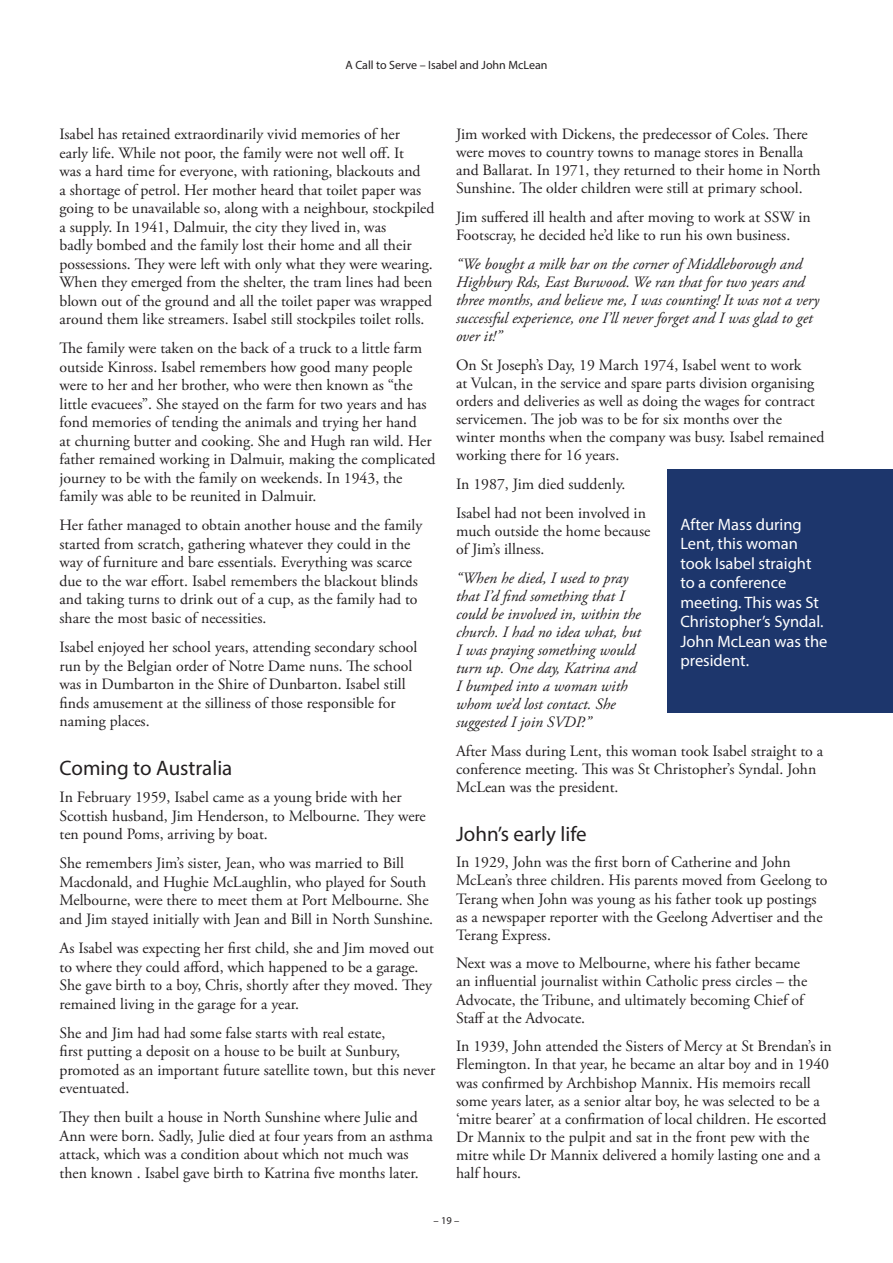
<style>
.page{position:relative;width:893px;height:1263px;background:#fff}
.page>*{position:absolute;margin:0;border:0;box-sizing:border-box;transform-origin:0 0}
.Sub_head{font:21px "Myriad Pro";color:#231f20}
.Pull_quote{font:16.5px/19.5px "Myriad Pro";color:#fff}
.Body{font:15.75px/18.5px "Adobe Garamond Pro";color:#231f20}
.Body-2{font:italic 15.75px/18.1px "Adobe Garamond Pro";color:#231f20}
.t1{font:12px "Myriad Pro";color:#231f20}
.t2{font:10.5px "Myriad Pro";color:#231f20}
</style>
<div class="page">
<div style="left:668px;top:469px;width:225px;height:244px;background:#1d366c"></div>
<p class="t1" style="left:345px;top:58px;width:204px">A Call to Serve – Isabel and John McLean</p>
<p class="Body" style="left:60px;top:125px;width:376px">Isabel has retained extraordinarily vivid memories of her<br>early life. While not poor, the family were not well off. It<br>was a hard time for everyone, with rationing, blackouts and<br>a shortage of petrol. Her mother heard that toilet paper was going to be unavailable so, along with a neighbour, stockpiled a supply. In 1941, Dalmuir, the city they lived in, was<br>badly bombed and the family lost their home and all their possessions. They were left with only what they were wearing.<br>When they emerged from the shelter, the tram lines had been blown out of the ground and all the toilet paper was wrapped around them like streamers. Isabel still stockpiles toilet rolls.</p>
<p class="Body" style="left:60px;top:340px;width:378px">The family were taken on the back of a truck to a little farm outside Kinross. Isabel remembers how good many people were to her and her brother, who were then known as “the little evacuees”. She stayed on the farm for two years and has fond memories of tending the animals and trying her hand<br>at churning butter and cooking. She and Hugh ran wild. Her father remained working in Dalmuir, making the complicated journey to be with the family on weekends. In 1943, the family was able to be reunited in Dalmuir.</p>
<p class="Body" style="left:60px;top:517px;width:364px">Her father managed to obtain another house and the family started from scratch, gathering whatever they could in the way of furniture and bare essentials. Everything was scarce due to the war effort. Isabel remembers the blackout blinds and taking turns to drink out of a cup, as the family had to share the most basic of necessities.</p>
<p class="Body" style="left:60px;top:638px;width:359px">Isabel enjoyed her school years, attending secondary school run by the Belgian order of Notre Dame nuns. The school was in Dumbarton in the Shire of Dunbarton. Isabel still finds amusement at the silliness of those responsible for naming places.</p>
<p class="Sub_head" style="left:60px;top:755px;width:174px">Coming to Australia</p>
<p class="Body" style="left:60px;top:789px;width:368px">In February 1959, Isabel came as a young bride with her<br>Scottish husband, Jim Henderson, to Melbourne. They were ten pound Poms, arriving by boat.</p>
<p class="Body" style="left:60px;top:855px;width:375px">She remembers Jim’s sister, Jean, who was married to Bill Macdonald, and Hughie McLaughlin, who played for South Melbourne, were there to meet them at Port Melbourne. She and Jim stayed initially with Jean and Bill in North Sunshine.</p>
<p class="Body" style="left:60px;top:939px;width:376px">As Isabel was expecting her first child, she and Jim moved out to where they could afford, which happened to be a garage.<br>She gave birth to a boy, Chris, shortly after they moved. They remained living in the garage for a year.</p>
<p class="Body" style="left:60px;top:1024px;width:377px">She and Jim had had some false starts with real estate,<br>first putting a deposit on a house to be built at Sunbury, promoted as an important future satellite town, but this never eventuated.</p>
<p class="Body" style="left:60px;top:1109px;width:375px">They then built a house in North Sunshine where Julie and Ann were born. Sadly, Julie died at four years from an asthma attack, which was a condition about which not much was then known . Isabel gave birth to Katrina five months later.</p>
<p class="Body" style="left:456px;top:125px;width:366px">Jim worked with Dickens, the predecessor of Coles. There were moves to country towns to manage stores in Benalla and Ballarat. In 1971, they returned to their home in North Sunshine. The older children were still at primary school.</p>
<p class="Body" style="left:456px;top:208px;width:356px">Jim suffered ill health and after moving to work at SSW in<br>Footscray, he decided he’d like to run his own business.</p>
<p class="Body-2" style="left:456px;top:255px;width:365px">“We bought a milk bar on the corner of Middleborough and Highbury Rds, East Burwood. We ran that for two years and three months, and believe me, I was counting! It was not a very successful experience, one I’ll never forget and I was glad to get over it!”</p>
<p class="Body" style="left:456px;top:356px;width:370px">On St Joseph’s Day, 19 March 1974, Isabel went to work<br>at Vulcan, in the service and spare parts division organising orders and deliveries as well as doing the wages for contract servicemen. The job was to be for six months over the winter months when the company was busy. Isabel remained working there for 16 years.</p>
<p class="Body" style="left:456px;top:475px;width:171px">In 1987, Jim died suddenly.</p>
<p class="Body" style="left:456px;top:504px;width:196px">Isabel had not been involved in much outside the home because of Jim’s illness.</p>
<p class="Body-2" style="left:456px;top:569px;width:186px">“When he died, I used to pray that I’d find something that I could be involved in, within the church. I had no idea what, but<br>I was praying something would turn up. One day, Katrina and<br>I bumped into a woman with whom we’d lost contact. She suggested I join SVDP.”</p>
<p class="Body" style="left:456px;top:742px;width:369px">After Mass during Lent, this woman took Isabel straight to a conference meeting. This was St Christopher’s Syndal. John<br>McLean was the president.</p>
<p class="Sub_head" style="left:456px;top:821px;width:132px">John’s early life</p>
<p class="Body" style="left:456px;top:854px;width:373px">In 1929, John was the first born of Catherine and John McLean’s three children. His parents moved from Geelong to Terang when John was young as his father took up postings as a newspaper reporter with the Geelong Advertiser and the Terang Express.</p>
<p class="Body" style="left:456px;top:955px;width:353px">Next was a move to Melbourne, where his father became an influential journalist within Catholic press circles – the Advocate, the Tribune, and ultimately becoming Chief of Staff at the Advocate.</p>
<p class="Body" style="left:456px;top:1038px;width:377px">In 1939, John attended the Sisters of Mercy at St Brendan’s in Flemington. In that year, he became an altar boy and in 1940 was confirmed by Archbishop Mannix. His memoirs recall some years later, as a senior altar boy, he was selected to be a ‘mitre bearer’ at a confirmation of local children. He escorted Dr Mannix to the pulpit and sat in the front pew with the mitre while Dr Mannix delivered a homily lasting one and a half hours.</p>
<p class="Pull_quote" style="left:680px;top:514px;width:149px">After Mass during<br>Lent, this woman took Isabel straight to a conference meeting. This was St<br>Christopher’s Syndal.<br>John McLean was the president.</p>
<p class="t2" style="left:434px;top:1214px;width:27px">– 19 –</p>
</div>
